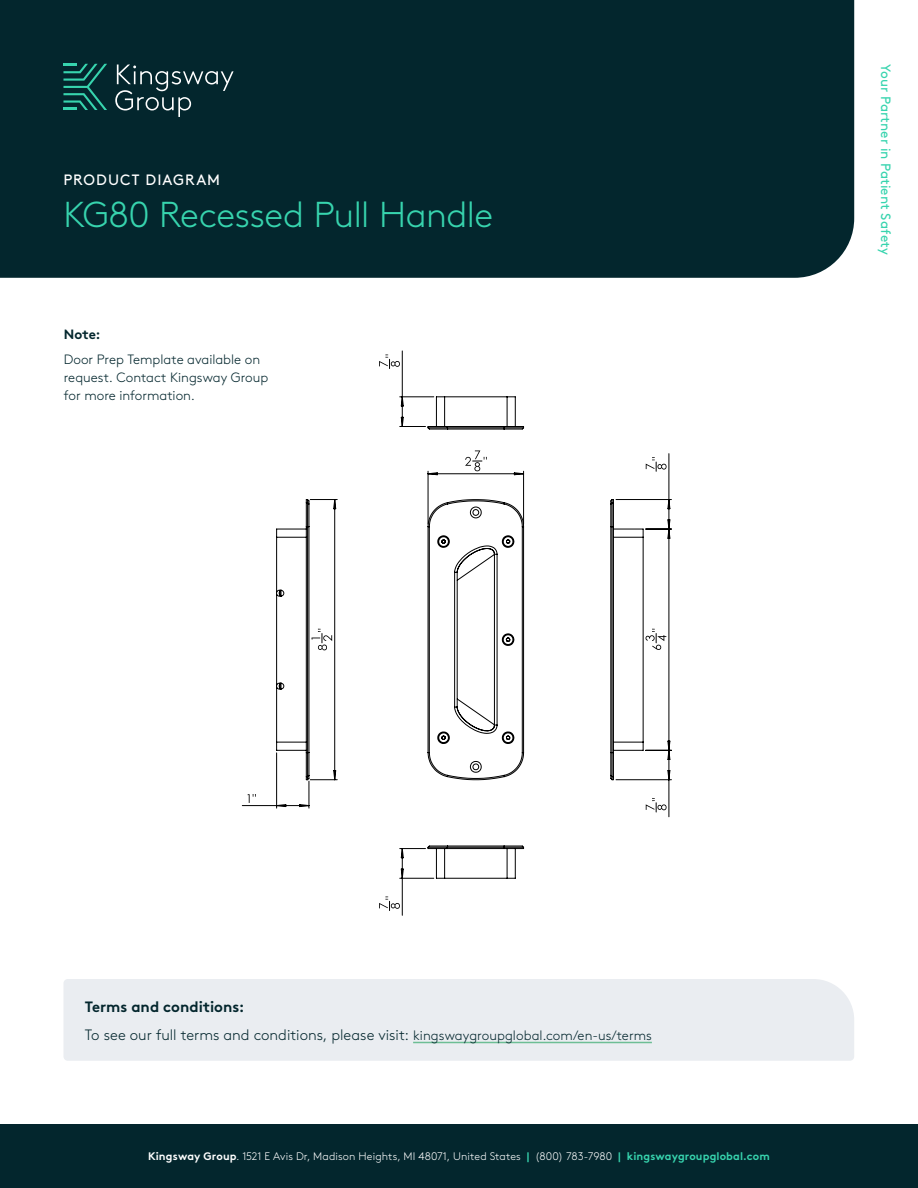
<style>
.page{position:relative;width:918px;height:1188px;background:#fff}
.page>*{position:absolute;margin:0;border:0;box-sizing:border-box;transform-origin:0 0}
.t1{font:300 36px "Brown Pro";letter-spacing:-.015em;color:#37d4ae}
.t2{font:300 15px/28px "Brown Pro";color:#03262d}
.t3{font:15px "Brown Pro";letter-spacing:.07em;color:#fff}
.t4{font:300 13.5px/18px "Brown Pro";color:#03262d}
.t5{font:13.5px "Brown Pro";letter-spacing:.005em;color:#37d4ae}
.t6{font:700 13.5px "Brown Pro";color:#03262d}
.t7{font:300 10.95px "Brown Pro";letter-spacing:.005em;color:#fff}
.s1{font-weight:700}
.s2{font-size:13.5px}
.s3{font-weight:700;color:#37d4ae}
</style>
<div class="page">
<div style="left:63px;top:979px;width:791px;height:82px;background:#eaedf1"></div>
<hr style="left:413px;top:1042px;width:239px;height:1px;background:#6dbe95">
<div style="left:0;top:1124px;width:918px;height:64px;background:#03262d"></div>
<div style="left:0;top:0;width:854px;height:278px;background:#03262d"></div>
<svg style="left:115px;top:65px;width:119px;height:52px;background:#234147"></svg>
<svg style="left:63px;top:64px;width:44px;height:46px;background:#10534e"></svg>
<svg style="left:242px;top:350px;width:430px;height:566px"></svg>
<svg style="left:276px;top:396px;width:368px;height:483px"></svg>
<h2 class="t3" style="left:63px;top:169px;width:158px">PRODUCT DIAGRAM</h2>
<h1 class="t1" style="left:63px;top:188px;width:431px">KG80 Recessed Pull Handle</h1>
<p class="t6" style="left:64px;top:323px;width:38px">Note:</p>
<p class="t4" style="left:64px;top:349px;width:206px">Door Prep Template available on request. Contact Kingsway Group for more information.</p>
<p class="t5" style="left:896px;top:64px;width:193px;rotate:90deg">Your Partner in Patient Safety</p>
<h2 class="t2" style="left:85px;top:991px;width:569px"><span class="s1">Terms and conditions:<br></span>To see our full terms and conditions, please visit: <span class="s2">kingswaygroupglobal.com/en-us/terms</span></h2>
<p class="t7" style="left:148px;top:1148px;width:623px"><span class="s1">Kingsway Group</span>. 1521 E Avis Dr, Madison Heights, MI 48071, United States <span class="s3">|</span> (800) 783-7980 <span class="s3">| kingswaygroupglobal.com</span></p>
</div>
